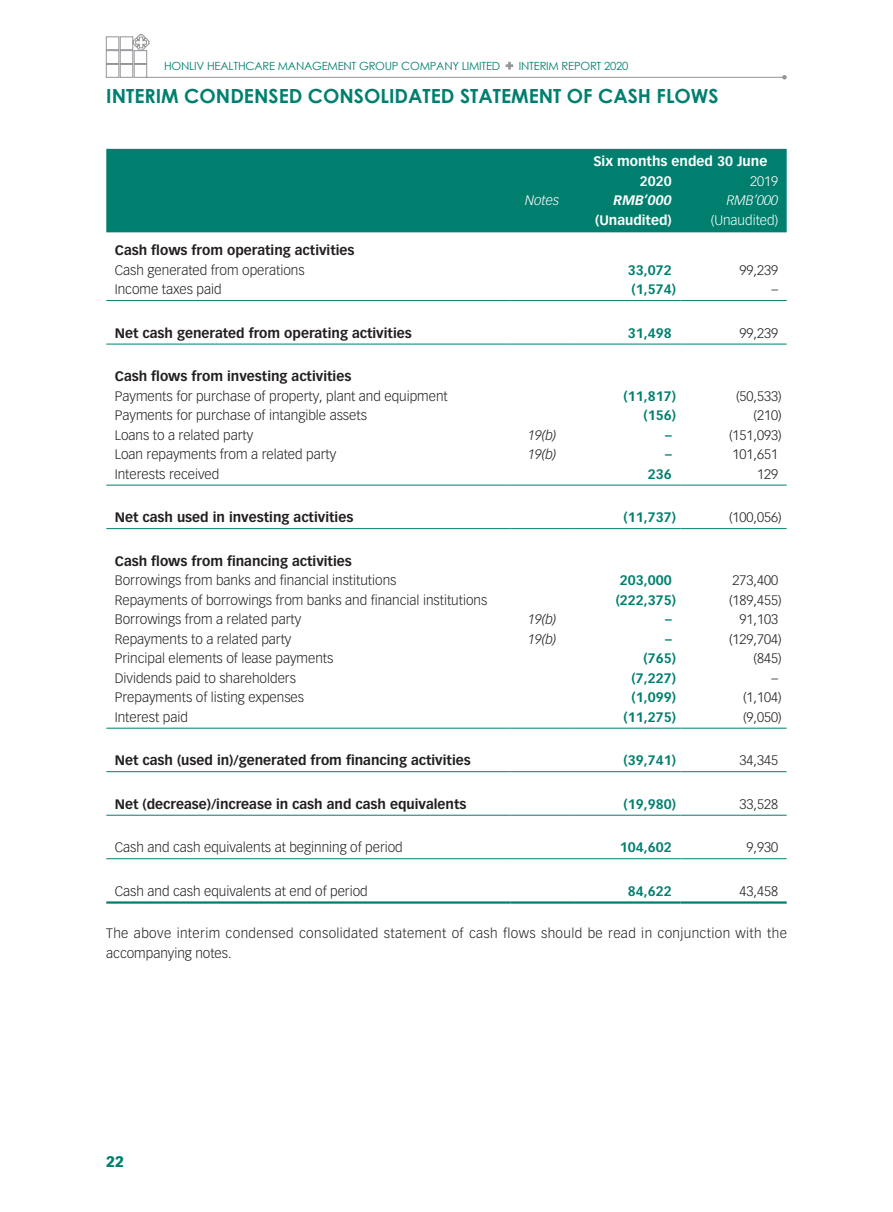
<style>
.page{position:relative;width:893px;height:1212px;background:#fff}
.page>*{position:absolute;margin:0;border:0;box-sizing:border-box;transform-origin:0 0}
.t1{font:700 19.5px "Century Gothic";color:#007f6e}
.t2{font:900 15px "Vectora LT Std";color:#007f6e}
.t3{font:300 13.5px "Vectora LT Std";color:#231f20}
.t4{font:700 13.5px "Vectora LT Std";color:#231f20}
.t5{font:700 13.5px "Vectora LT Std";color:#007f6e}
.t6{font:300 13.5px/19.5px "Vectora LT Std";letter-spacing:.03em;color:#231f20}
.t7{font:700 13.5px/19.5px "Vectora LT Std";color:#fff}
.t8{font:italic 300 13.5px "Vectora LT Std";color:#231f20}
.t9{font:300 13.5px "Vectora LT Std";color:#fff}
.t10{font:italic 300 13.5px "Vectora LT Std";color:#fff}
.t11{font:italic 700 13.5px "Vectora LT Std";color:#fff}
.t12{font:11.25px "Century Gothic";letter-spacing:-.02em;color:#007f6e}
</style>
<div class="page">
<div style="left:106px;top:36px;width:13px;height:14px;border:1px solid #939598"></div>
<div style="left:106px;top:50px;width:13px;height:14px;border:1px solid #939598"></div>
<div style="left:106px;top:64px;width:13px;height:14px;border:1px solid #939598"></div>
<div style="left:120px;top:36px;width:13px;height:14px;border:1px solid #939598"></div>
<div style="left:120px;top:50px;width:13px;height:14px;border:1px solid #939598"></div>
<div style="left:120px;top:64px;width:13px;height:14px;border:1px solid #939598"></div>
<div style="left:134px;top:50px;width:13px;height:14px;border:1px solid #939598"></div>
<svg style="left:132px;top:34px;width:18px;height:18px"></svg>
<svg style="left:133px;top:62px;width:654px;height:18px"></svg>
<div style="left:106px;top:149px;width:681px;height:83px;background:#007f6e"></div>
<hr style="left:106px;top:300px;width:404px;height:1px;background:#007f6e">
<hr style="left:510px;top:300px;width:64px;height:1px;background:#007f6e">
<hr style="left:574px;top:300px;width:106px;height:1px;background:#007f6e">
<hr style="left:680px;top:300px;width:107px;height:1px;background:#007f6e">
<hr style="left:106px;top:344px;width:404px;height:1px;background:#007f6e">
<hr style="left:510px;top:344px;width:64px;height:1px;background:#007f6e">
<hr style="left:574px;top:344px;width:106px;height:1px;background:#007f6e">
<hr style="left:680px;top:344px;width:107px;height:1px;background:#007f6e">
<hr style="left:106px;top:485px;width:404px;height:1px;background:#007f6e">
<hr style="left:510px;top:485px;width:64px;height:1px;background:#007f6e">
<hr style="left:574px;top:485px;width:106px;height:1px;background:#007f6e">
<hr style="left:680px;top:485px;width:107px;height:1px;background:#007f6e">
<hr style="left:106px;top:528px;width:404px;height:1px;background:#007f6e">
<hr style="left:510px;top:528px;width:64px;height:1px;background:#007f6e">
<hr style="left:574px;top:528px;width:106px;height:1px;background:#007f6e">
<hr style="left:680px;top:528px;width:107px;height:1px;background:#007f6e">
<hr style="left:106px;top:728px;width:404px;height:1px;background:#007f6e">
<hr style="left:510px;top:728px;width:64px;height:1px;background:#007f6e">
<hr style="left:574px;top:728px;width:106px;height:1px;background:#007f6e">
<hr style="left:680px;top:728px;width:107px;height:1px;background:#007f6e">
<hr style="left:106px;top:771px;width:404px;height:1px;background:#007f6e">
<hr style="left:510px;top:771px;width:64px;height:1px;background:#007f6e">
<hr style="left:574px;top:771px;width:106px;height:1px;background:#007f6e">
<hr style="left:680px;top:771px;width:107px;height:1px;background:#007f6e">
<hr style="left:106px;top:815px;width:404px;height:1px;background:#007f6e">
<hr style="left:510px;top:815px;width:64px;height:1px;background:#007f6e">
<hr style="left:574px;top:815px;width:106px;height:1px;background:#007f6e">
<hr style="left:680px;top:815px;width:107px;height:1px;background:#007f6e">
<hr style="left:106px;top:858px;width:404px;height:1px;background:#007f6e">
<hr style="left:510px;top:858px;width:64px;height:1px;background:#007f6e">
<hr style="left:574px;top:858px;width:106px;height:1px;background:#007f6e">
<hr style="left:680px;top:858px;width:107px;height:1px;background:#007f6e">
<hr style="left:106px;top:901px;width:404px;height:3px;background:#007f6e">
<hr style="left:510px;top:901px;width:64px;height:3px;background:#007f6e">
<hr style="left:574px;top:901px;width:106px;height:3px;background:#007f6e">
<hr style="left:680px;top:901px;width:107px;height:3px;background:#007f6e">
<p class="t12" style="left:164px;top:58px;width:338px">HONLIV HEALTHCARE MANAGEMENT GROUP COMPANY LIMITED</p>
<p class="t12" style="left:519px;top:58px;width:111px">INTERIM REPORT 2020</p>
<h1 class="t1" style="left:106px;top:81px;width:614px">INTERIM CONDENSED CONSOLIDATED STATEMENT OF CASH FLOWS</h1>
<p class="t7" style="left:640px;top:151px;width:129px;text-indent:-47px">Six months ended 30 June<br>2020</p>
<p class="t9" style="left:750px;top:173px;width:30px">2019</p>
<p class="t10" style="left:525px;top:192px;width:36px">Notes</p>
<p class="t11" style="left:614px;top:192px;width:60px">RMB’000</p>
<p class="t10" style="left:727px;top:192px;width:53px">RMB’000</p>
<p class="t7" style="left:595px;top:210px;width:78px">(Unaudited)</p>
<p class="t9" style="left:711px;top:212px;width:69px">(Unaudited)</p>
<p class="t4" style="left:115px;top:242px;width:241px">Cash flows from operating activities</p>
<p class="t3" style="left:115px;top:262px;width:191px">Cash generated from operations</p>
<p class="t5" style="left:628px;top:262px;width:45px">33,072</p>
<p class="t3" style="left:740px;top:262px;width:40px">99,239</p>
<p class="t3" style="left:115px;top:281px;width:108px">Income taxes paid</p>
<p class="t5" style="left:632px;top:281px;width:46px">(1,574)</p>
<p class="t3" style="left:771px;top:281px;width:8px">–</p>
<p class="t4" style="left:115px;top:325px;width:298px">Net cash generated from operating activities</p>
<p class="t5" style="left:628px;top:325px;width:45px">31,498</p>
<p class="t3" style="left:740px;top:325px;width:40px">99,239</p>
<p class="t4" style="left:115px;top:368px;width:238px">Cash flows from investing activities</p>
<p class="t3" style="left:115px;top:388px;width:334px">Payments for purchase of property, plant and equipment</p>
<p class="t5" style="left:624px;top:388px;width:54px">(11,817)</p>
<p class="t3" style="left:736px;top:388px;width:47px">(50,533)</p>
<p class="t3" style="left:115px;top:407px;width:254px">Payments for purchase of intangible assets</p>
<p class="t5" style="left:644px;top:407px;width:34px">(156)</p>
<p class="t3" style="left:754px;top:407px;width:30px">(210)</p>
<p class="t3" style="left:115px;top:427px;width:140px">Loans to a related party</p>
<p class="t8" style="left:528px;top:427px;width:30px">19(b)</p>
<p class="t5" style="left:665px;top:427px;width:8px">–</p>
<p class="t3" style="left:729px;top:427px;width:54px">(151,093)</p>
<p class="t3" style="left:115px;top:446px;width:223px">Loan repayments from a related party</p>
<p class="t8" style="left:528px;top:446px;width:30px">19(b)</p>
<p class="t5" style="left:665px;top:446px;width:8px">–</p>
<p class="t3" style="left:732px;top:446px;width:47px">101,651</p>
<p class="t3" style="left:115px;top:466px;width:106px">Interests received</p>
<p class="t5" style="left:648px;top:466px;width:25px">236</p>
<p class="t3" style="left:757px;top:466px;width:23px">129</p>
<p class="t4" style="left:115px;top:509px;width:240px">Net cash used in investing activities</p>
<p class="t5" style="left:624px;top:509px;width:54px">(11,737)</p>
<p class="t3" style="left:729px;top:510px;width:54px">(100,056)</p>
<p class="t4" style="left:115px;top:553px;width:239px">Cash flows from financing activities</p>
<p class="t3" style="left:115px;top:573px;width:283px">Borrowings from banks and financial institutions</p>
<p class="t5" style="left:620px;top:572px;width:53px">203,000</p>
<p class="t3" style="left:732px;top:573px;width:47px">273,400</p>
<p class="t3" style="left:115px;top:592px;width:374px">Repayments of borrowings from banks and financial institutions</p>
<p class="t5" style="left:616px;top:592px;width:62px">(222,375)</p>
<p class="t3" style="left:729px;top:592px;width:54px">(189,455)</p>
<p class="t3" style="left:115px;top:612px;width:188px">Borrowings from a related party</p>
<p class="t8" style="left:528px;top:611px;width:30px">19(b)</p>
<p class="t5" style="left:665px;top:611px;width:8px">–</p>
<p class="t3" style="left:740px;top:612px;width:40px">91,103</p>
<p class="t3" style="left:115px;top:631px;width:178px">Repayments to a related party</p>
<p class="t8" style="left:528px;top:631px;width:30px">19(b)</p>
<p class="t5" style="left:665px;top:631px;width:8px">–</p>
<p class="t3" style="left:729px;top:631px;width:54px">(129,704)</p>
<p class="t3" style="left:115px;top:651px;width:220px">Principal elements of lease payments</p>
<p class="t5" style="left:644px;top:650px;width:34px">(765)</p>
<p class="t3" style="left:754px;top:651px;width:30px">(845)</p>
<p class="t3" style="left:115px;top:670px;width:183px">Dividends paid to shareholders</p>
<p class="t5" style="left:632px;top:670px;width:46px">(7,227)</p>
<p class="t3" style="left:771px;top:670px;width:8px">–</p>
<p class="t3" style="left:115px;top:689px;width:191px">Prepayments of listing expenses</p>
<p class="t5" style="left:632px;top:689px;width:46px">(1,099)</p>
<p class="t3" style="left:743px;top:689px;width:40px">(1,104)</p>
<p class="t3" style="left:115px;top:709px;width:75px">Interest paid</p>
<p class="t5" style="left:624px;top:709px;width:54px">(11,275)</p>
<p class="t3" style="left:743px;top:709px;width:40px">(9,050)</p>
<p class="t4" style="left:115px;top:752px;width:357px">Net cash (used in)/generated from financing activities</p>
<p class="t5" style="left:624px;top:752px;width:54px">(39,741)</p>
<p class="t3" style="left:740px;top:753px;width:40px">34,345</p>
<p class="t4" style="left:115px;top:796px;width:353px">Net (decrease)/increase in cash and cash equivalents</p>
<p class="t5" style="left:624px;top:796px;width:54px">(19,980)</p>
<p class="t3" style="left:740px;top:796px;width:40px">33,528</p>
<p class="t3" style="left:115px;top:840px;width:289px">Cash and cash equivalents at beginning of period</p>
<p class="t5" style="left:620px;top:839px;width:53px">104,602</p>
<p class="t3" style="left:747px;top:840px;width:33px">9,930</p>
<p class="t3" style="left:115px;top:883px;width:254px">Cash and cash equivalents at end of period</p>
<p class="t5" style="left:628px;top:883px;width:45px">84,622</p>
<p class="t3" style="left:740px;top:883px;width:40px">43,458</p>
<p class="t6" style="left:106px;top:924px;width:682px">The above interim condensed consolidated statement of cash flows should be read in conjunction with the accompanying notes.</p>
<p class="t2" style="left:106px;top:1152px;width:19px">22</p>
</div>
